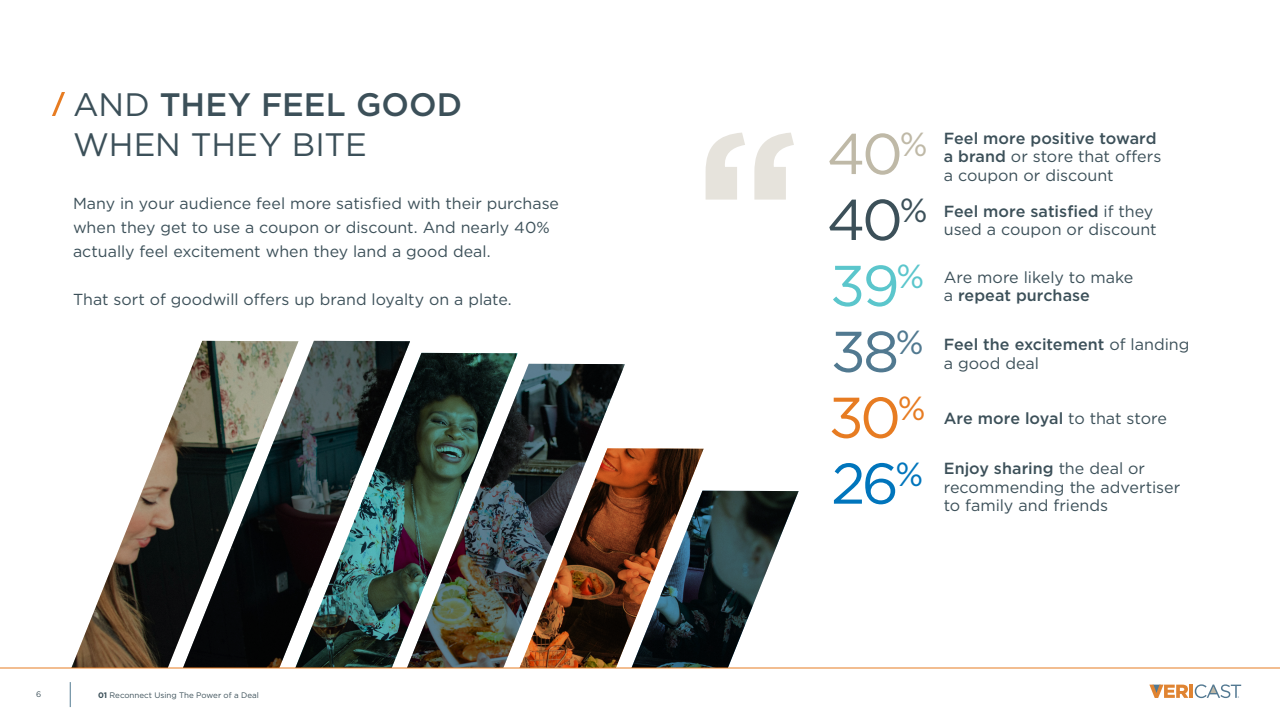
<style>
.page{position:relative;width:1280px;height:720px;background:#fff}
.page>*{position:absolute;margin:0;border:0;box-sizing:border-box;transform-origin:0 0}
.t1{font:57.3px/65.9px "Gotham";letter-spacing:-.055em;color:#3c5059;text-align:justify}
.t2{font:57.3px "Gotham";color:#bfb9a7}
.t3{font:33.4px "Gotham";color:#bfb9a7}
.t4{font:32.5px/40px "Gotham";letter-spacing:-.005em;color:#3c5059}
.t5{font:16.1px/18.5px "Gotham";color:#3c5059}
.t6{font:500 16.1px/18.5px "Gotham";letter-spacing:-.005em;color:#3c5059}
.t7{font:15.9px/23.9px "Gotham";color:#3c5059}
.t8{font:8px "Gotham";color:#3c5059}
.s1{font-weight:500}
.s2{font-weight:700}
.s3{font-weight:400}
.s4{color:#5bc6cc}
.s5{color:#517990}
.s6{color:#e77c22}
.s7{color:#0075bc}
</style>
<div class="page">
<svg style="left:52px;top:93px;width:13px;height:23px"></svg>
<svg style="left:706px;top:133px;width:88px;height:67px"></svg>
<svg style="left:704px;top:491px;width:95px;height:177px"></svg>
<svg style="left:518px;top:364px;width:107px;height:84px"></svg>
<img style="left:518px;top:448px;width:186px;height:220px">
<img style="left:410px;top:353px;width:108px;height:315px">
<img style="left:0;top:341px;width:410px;height:327px">
<hr style="left:0;top:668px;width:1280px;height:1px;background:#e77c22">
<svg style="left:70px;top:682px;width:1px;height:25px"></svg>
<svg style="left:1149px;top:684px;width:92px;height:14px"></svg>
<h3 class="t4" style="left:73px;top:84px;width:391px">AND <span class="s1">THEY FEEL GOOD<br></span>WHEN THEY BITE</h3>
<p class="t7" style="left:73px;top:191px;width:487px">Many in your audience feel more satisfied with their purchase when they get to use a coupon or discount. And nearly 40% actually feel excitement when they land a good deal.</p>
<p class="t7" style="left:73px;top:287px;width:440px">That sort of goodwill offers up brand loyalty on a plate.</p>
<p class="t8" style="left:36px;top:689px;width:7px">6</p>
<p class="t8" style="left:98px;top:690px;width:162px"><span class="s2">01</span> Reconnect Using The Power of a Deal</p>
<h2 class="t3" style="left:900px;top:123px;width:29px">%</h2>
<h1 class="t2" style="left:827px;top:117px;width:78px">40</h1>
<p class="t6" style="left:944px;top:129px;width:219px">Feel more positive toward a brand <span class="s3">or store that offers</span></p>
<p class="t5" style="left:944px;top:166px;width:171px">a coupon or discount</p>
<h1 class="t1" style="left:827px;top:186px;width:102px">40<sup>% </sup><span class="s4">39</span><sup>% </sup><span class="s5">38</span><sup>% </sup><span class="s6">30</span><sup>% </sup><span class="s7">26</span><sup>%</sup></h1>
<p class="t5" style="left:944px;top:201px;width:215px"><span class="s1">Feel more satisfied</span> if they used a coupon or discount</p>
<p class="t5" style="left:944px;top:268px;width:191px">Are more likely to make a <span class="s1">repeat purchase</span></p>
<p class="t5" style="left:944px;top:335px;width:247px"><span class="s1">Feel the excitement</span> of landing a good deal</p>
<p class="t6" style="left:944px;top:409px;width:225px">Are more loyal <span class="s3">to that store</span></p>
<p class="t5" style="left:944px;top:459px;width:238px"><span class="s1">Enjoy sharing</span> the deal or recommending the advertiser to family and friends</p>
</div>
